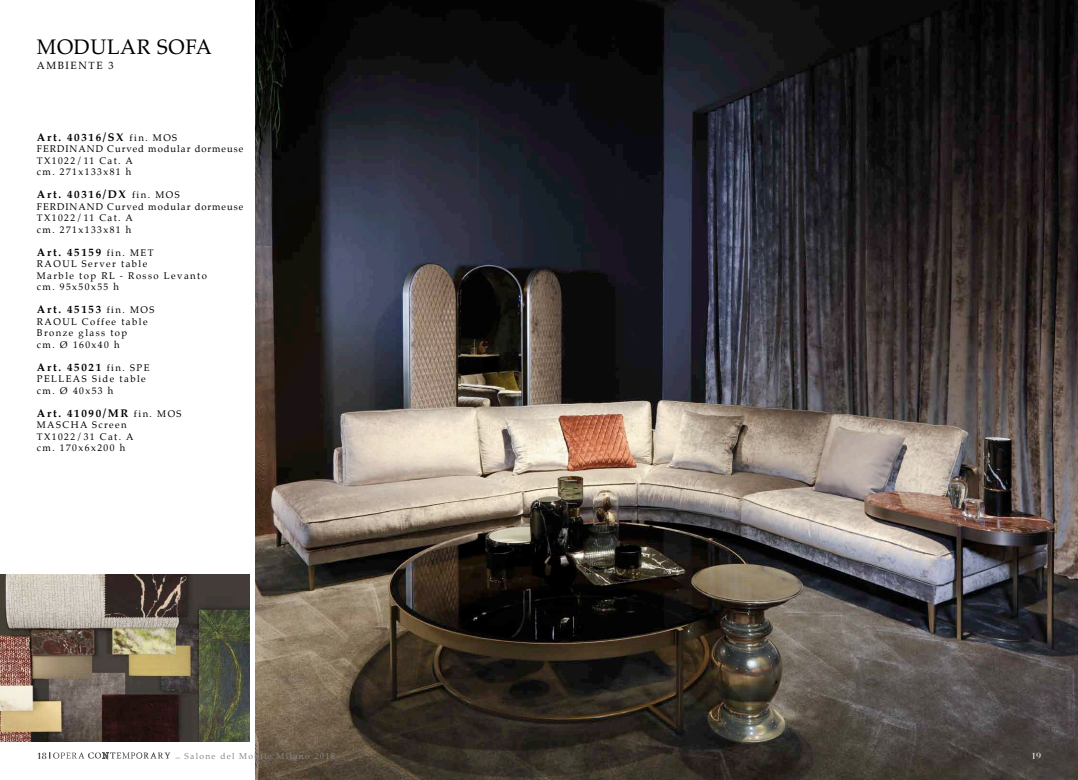
<style>
.page{position:relative;width:1078px;height:780px;background:#fff}
.page>*{position:absolute;margin:0;border:0;box-sizing:border-box;transform-origin:0 0}
.t1{font:20.6px "Palatino";letter-spacing:.03em;color:#000}
.t2{font:700 11px "Palatino";letter-spacing:.15em;color:#000}
.t3{font:10.3px "Palatino";letter-spacing:.15em;color:#000}
.t4{font:9.5px "Palatino";letter-spacing:.15em;color:#000}
.t5{font:9.5px "Palatino";letter-spacing:.1em;color:#000}
.t6{font:9px "Bauer Bodoni Std";color:#000}
.t7{font:9px "Bauer Bodoni Std";color:#fff}
.t8{font:8.5px "Palatino";letter-spacing:.15em;color:#878786}
.s1{font-weight:400;font-size:9.5px}
</style>
<div class="page">
<img style="left:255px;top:0;width:822px;height:780px">
<img style="left:0;top:575px;width:250px;height:167px">
<svg style="left:50px;top:752px;width:121px;height:6px"></svg>
<p class="t1" style="left:37px;top:30px;width:177px">MODULAR SOFA</p>
<p class="t3" style="left:37px;top:57px;width:78px">AMBIENTE 3</p>
<p class="t2" style="left:37px;top:128px;width:142px">Art. 40316/SX <span class="s1">fin. MOS</span></p>
<p class="t5" style="left:37px;top:141px;width:208px">FERDINAND Curved modular dormeuse</p>
<p class="t4" style="left:37px;top:153px;width:98px">TX1022/11 Cat. A</p>
<p class="t4" style="left:37px;top:164px;width:96px">cm. 271x133x81 h</p>
<p class="t2" style="left:37px;top:185px;width:144px">Art. 40316/DX <span class="s1">fin. MOS</span></p>
<p class="t5" style="left:37px;top:199px;width:208px">FERDINAND Curved modular dormeuse</p>
<p class="t4" style="left:37px;top:210px;width:98px">TX1022/11 Cat. A</p>
<p class="t4" style="left:37px;top:221px;width:96px">cm. 271x133x81 h</p>
<p class="t2" style="left:37px;top:243px;width:118px">Art. 45159 <span class="s1">fin. MET</span></p>
<p class="t4" style="left:37px;top:256px;width:112px">RAOUL Server table</p>
<p class="t4" style="left:37px;top:267px;width:171px">Marble top RL - Rosso Levanto</p>
<p class="t4" style="left:37px;top:279px;width:84px">cm. 95x50x55 h</p>
<p class="t2" style="left:37px;top:300px;width:119px">Art. 45153 <span class="s1">fin. MOS</span></p>
<p class="t4" style="left:37px;top:313px;width:112px">RAOUL Coffee table</p>
<p class="t4" style="left:37px;top:325px;width:92px">Bronze glass top</p>
<p class="t4" style="left:37px;top:336px;width:84px">cm. Ø 160x40 h</p>
<p class="t2" style="left:37px;top:357px;width:114px">Art. 45021 <span class="s1">fin. SPE</span></p>
<p class="t4" style="left:37px;top:371px;width:110px">PELLEAS Side table</p>
<p class="t4" style="left:37px;top:382px;width:78px">cm. Ø 40x53 h</p>
<p class="t2" style="left:37px;top:403px;width:146px">Art. 41090/MR <span class="s1">fin. MOS</span></p>
<p class="t4" style="left:37px;top:417px;width:91px">MASCHA Screen</p>
<p class="t4" style="left:37px;top:428px;width:98px">TX1022/31 Cat. A</p>
<p class="t4" style="left:37px;top:440px;width:90px">cm. 170x6x200 h</p>
<p class="t6" style="left:37px;top:750px;width:12px">18</p>
<p class="t8" style="left:176px;top:748px;width:161px">_ Salone del Mobile Milano 2018</p>
<p class="t7" style="left:1030px;top:750px;width:12px">19</p>
</div>
